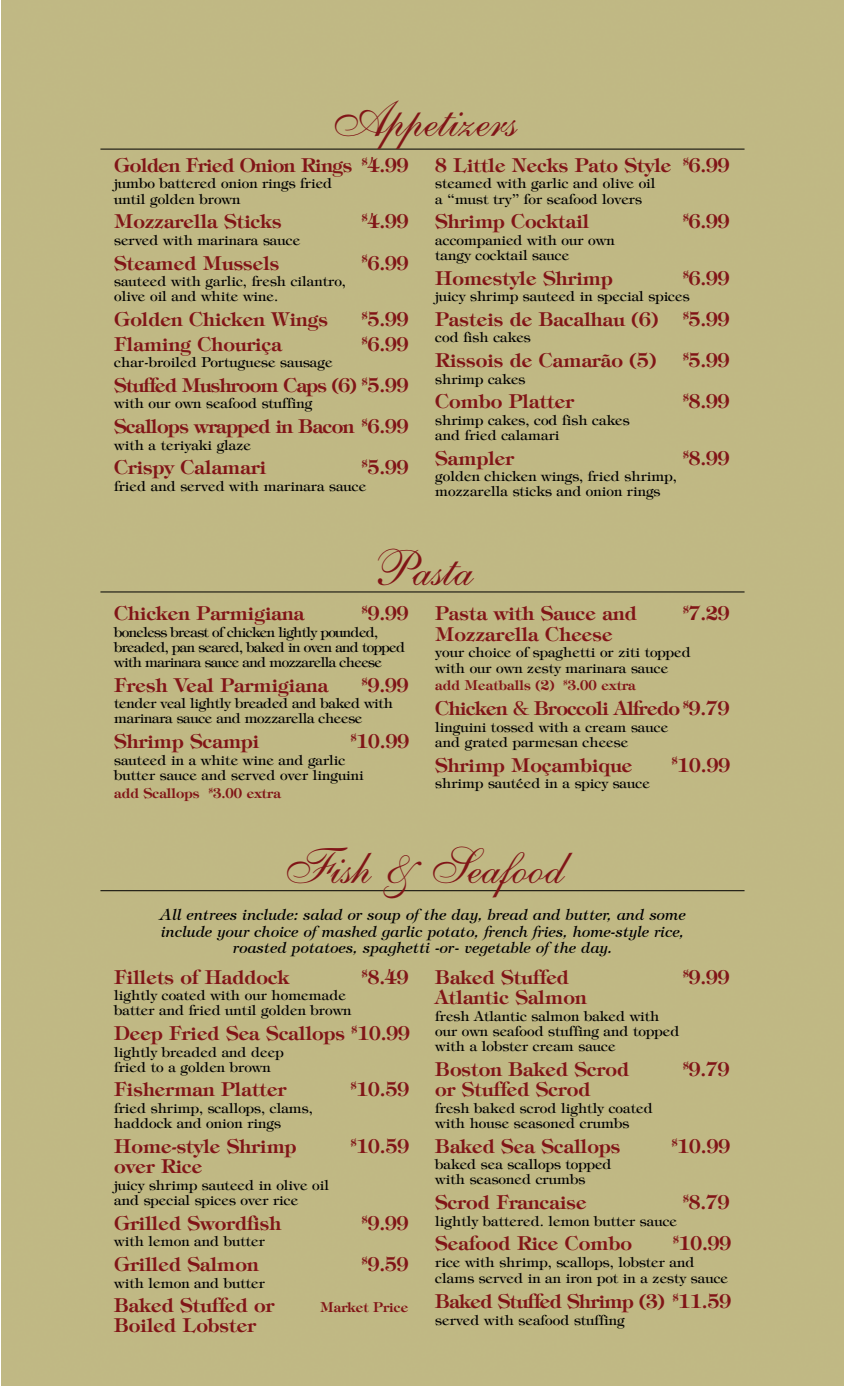
<style>
.page{position:relative;width:845px;height:1386px;background:#fff}
.page>*{position:absolute;margin:0;border:0;box-sizing:border-box;transform-origin:0 0}
.t1{font:49.52px "Shelley Allegro BT";color:#811517}
.t2{font:600 19.25px "Tiffany";color:#811517}
.t3{font:600 19.25px "Tiffany";letter-spacing:-.03em;color:#811517}
.t4{font:600 19.25px "Tiffany";letter-spacing:-.04em;color:#811517}
.t5{font:600 19.25px "Tiffany";letter-spacing:-.025em;color:#811517}
.t6{font:italic 15.05px/16.4px "Tiffany";color:#000;text-align:center}
.t7{font:13.83px/15px "Tiffany";color:#000}
.t8{font:13.83px/15px "Tiffany";letter-spacing:-.05em;color:#000}
.t9{font:13.83px/15px "Tiffany";letter-spacing:-.025em;color:#000}
.t10{font:600 13.83px "Tiffany";color:#811517}
</style>
<div class="page">
<div style="left:1px;top:0;width:842px;height:1386px;background:#c0b884"></div>
<hr style="left:100px;top:149px;width:644px;height:1px;background:#000">
<hr style="left:100px;top:591px;width:644px;height:1px;background:#000">
<hr style="left:100px;top:890px;width:644px;height:1px;background:#000">
<h1 class="t1" style="left:327px;top:106px;width:191px">Appetizers</h1>
<h2 class="t5" style="left:114px;top:157px;width:296px">Golden Fried Onion Rings <sup>$</sup>4.99</h2>
<p class="t7" style="left:114px;top:177px;width:219px">jumbo battered onion rings fried until golden brown</p>
<h2 class="t2" style="left:114px;top:214px;width:169px">Mozzarella Sticks</h2>
<h2 class="t2" style="left:362px;top:214px;width:48px"><sup>$</sup>4.99</h2>
<p class="t7" style="left:114px;top:234px;width:187px">served with marinara sauce</p>
<h2 class="t2" style="left:114px;top:255px;width:167px">Steamed Mussels</h2>
<h2 class="t2" style="left:362px;top:255px;width:48px"><sup>$</sup>6.99</h2>
<p class="t7" style="left:114px;top:275px;width:233px">sauteed with garlic, fresh cilantro, olive oil and white wine.</p>
<h2 class="t2" style="left:114px;top:311px;width:215px">Golden Chicken Wings</h2>
<h2 class="t2" style="left:362px;top:311px;width:48px"><sup>$</sup>5.99</h2>
<h2 class="t2" style="left:114px;top:336px;width:169px">Flaming Chouriça</h2>
<h2 class="t2" style="left:362px;top:336px;width:48px"><sup>$</sup>6.99</h2>
<p class="t7" style="left:114px;top:356px;width:220px">char-broiled Portuguese sausage</p>
<h2 class="t4" style="left:114px;top:377px;width:296px">Stuffed Mushroom Caps (6) <sup>$</sup>5.99</h2>
<p class="t7" style="left:114px;top:397px;width:200px">with our own seafood stuffing</p>
<h2 class="t3" style="left:114px;top:419px;width:296px">Scallops wrapped in Bacon <sup>$</sup>6.99</h2>
<p class="t7" style="left:114px;top:438px;width:138px">with a teriyaki glaze</p>
<h2 class="t2" style="left:114px;top:460px;width:153px">Crispy Calamari</h2>
<h2 class="t2" style="left:362px;top:460px;width:48px"><sup>$</sup>5.99</h2>
<p class="t7" style="left:114px;top:480px;width:253px">fried and served with marinara sauce</p>
<h2 class="t2" style="left:435px;top:157px;width:296px">8 Little Necks Pato Style <sup>$</sup>6.99</h2>
<p class="t7" style="left:435px;top:177px;width:222px">steamed with garlic and olive oil a “must try” for seafood lovers</p>
<h2 class="t2" style="left:435px;top:214px;width:155px">Shrimp Cocktail</h2>
<h2 class="t2" style="left:682px;top:214px;width:48px"><sup>$</sup>6.99</h2>
<p class="t7" style="left:435px;top:234px;width:181px">accompanied with our own tangy cocktail sauce</p>
<h2 class="t2" style="left:435px;top:270px;width:179px">Homestyle Shrimp</h2>
<h2 class="t2" style="left:682px;top:270px;width:48px"><sup>$</sup>6.99</h2>
<p class="t7" style="left:435px;top:290px;width:256px">juicy shrimp sauteed in special spices</p>
<h2 class="t2" style="left:435px;top:311px;width:224px">Pasteis de Bacalhau (6)</h2>
<h2 class="t2" style="left:682px;top:311px;width:48px"><sup>$</sup>5.99</h2>
<p class="t7" style="left:435px;top:331px;width:97px">cod fish cakes</p>
<h2 class="t2" style="left:435px;top:353px;width:222px">Rissois de Camarão (5)</h2>
<h2 class="t2" style="left:682px;top:353px;width:48px"><sup>$</sup>5.99</h2>
<p class="t7" style="left:435px;top:372px;width:92px">shrimp cakes</p>
<h2 class="t2" style="left:435px;top:394px;width:140px">Combo Platter</h2>
<h2 class="t2" style="left:682px;top:394px;width:48px"><sup>$</sup>8.99</h2>
<p class="t7" style="left:435px;top:414px;width:196px">shrimp cakes, cod fish cakes and fried calamari</p>
<h2 class="t2" style="left:435px;top:450px;width:80px">Sampler</h2>
<h2 class="t2" style="left:682px;top:450px;width:48px"><sup>$</sup>8.99</h2>
<p class="t7" style="left:435px;top:470px;width:243px">golden chicken wings, fried shrimp, mozzarella sticks and onion rings</p>
<h1 class="t1" style="left:371px;top:554px;width:104px">Pasta</h1>
<h2 class="t2" style="left:114px;top:606px;width:192px">Chicken Parmigiana</h2>
<h2 class="t2" style="left:362px;top:606px;width:48px"><sup>$</sup>9.99</h2>
<p class="t8" style="left:114px;top:626px;width:292px">boneless breast of chicken lightly pounded, breaded, pan seared, baked in oven and topped with marinara sauce and mozzarella cheese</p>
<h2 class="t2" style="left:114px;top:677px;width:215px">Fresh Veal Parmigiana</h2>
<h2 class="t2" style="left:362px;top:677px;width:48px"><sup>$</sup>9.99</h2>
<p class="t9" style="left:114px;top:697px;width:280px">tender veal lightly breaded and baked with marinara sauce and mozzarella cheese</p>
<h2 class="t2" style="left:114px;top:734px;width:147px">Shrimp Scampi</h2>
<h2 class="t2" style="left:350px;top:734px;width:60px"><sup>$</sup>10.99</h2>
<p class="t7" style="left:114px;top:753px;width:251px">sauteed in a white wine and garlic butter sauce and served over linguini</p>
<p class="t10" style="left:114px;top:787px;width:168px">add Scallops <sup>$</sup>3.00 extra</p>
<h2 class="t2" style="left:435px;top:606px;width:203px">Pasta with Sauce and</h2>
<h2 class="t2" style="left:682px;top:606px;width:48px"><sup>$</sup>7.29</h2>
<h2 class="t2" style="left:435px;top:626px;width:179px">Mozzarella Cheese</h2>
<p class="t7" style="left:435px;top:646px;width:257px">your choice of spaghetti or ziti topped with our own zesty marinara sauce</p>
<p class="t10" style="left:435px;top:680px;width:202px">add Meatballs (2) <sup>$</sup>3.00 extra</p>
<h2 class="t3" style="left:435px;top:701px;width:296px">Chicken &amp; Broccoli Alfredo <sup>$</sup>9.79</h2>
<p class="t7" style="left:435px;top:720px;width:234px">linguini tossed with a cream sauce and grated parmesan cheese</p>
<h2 class="t2" style="left:435px;top:757px;width:199px">Shrimp Moçambique</h2>
<h2 class="t2" style="left:671px;top:757px;width:60px"><sup>$</sup>10.99</h2>
<p class="t7" style="left:435px;top:777px;width:216px">shrimp sautéed in a spicy sauce</p>
<h1 class="t1" style="left:280px;top:853px;width:285px">Fish &amp; Seafood</h1>
<p class="t6" style="left:159px;top:908px;width:527px">All entrees include: salad or soup of the day, bread and butter, and some include your choice of mashed garlic potato, french fries, home-style rice, roasted potatoes, spaghetti -or- vegetable of the day.</p>
<h2 class="t2" style="left:114px;top:969px;width:177px">Fillets of Haddock</h2>
<h2 class="t2" style="left:362px;top:969px;width:48px"><sup>$</sup>8.49</h2>
<p class="t7" style="left:114px;top:989px;width:239px">lightly coated with our homemade batter and fried until golden brown</p>
<h2 class="t2" style="left:114px;top:1025px;width:297px">Deep Fried Sea Scallops <sup>$</sup>10.99</h2>
<p class="t7" style="left:114px;top:1045px;width:171px">lightly breaded and deep fried to a golden brown</p>
<h2 class="t2" style="left:114px;top:1082px;width:173px">Fisherman Platter</h2>
<h2 class="t2" style="left:350px;top:1082px;width:60px"><sup>$</sup>10.59</h2>
<p class="t7" style="left:114px;top:1102px;width:200px">fried shrimp, scallops, clams, haddock and onion rings</p>
<h2 class="t2" style="left:114px;top:1138px;width:184px">Home-style Shrimp</h2>
<h2 class="t2" style="left:350px;top:1138px;width:60px"><sup>$</sup>10.59</h2>
<h2 class="t2" style="left:114px;top:1159px;width:90px">over Rice</h2>
<p class="t7" style="left:114px;top:1179px;width:216px">juicy shrimp sauteed in olive oil and special spices over rice</p>
<h2 class="t2" style="left:114px;top:1215px;width:169px">Grilled Swordfish</h2>
<h2 class="t2" style="left:362px;top:1215px;width:48px"><sup>$</sup>9.99</h2>
<p class="t7" style="left:114px;top:1235px;width:152px">with lemon and butter</p>
<h2 class="t2" style="left:114px;top:1256px;width:146px">Grilled Salmon</h2>
<h2 class="t2" style="left:362px;top:1256px;width:48px"><sup>$</sup>9.59</h2>
<p class="t7" style="left:114px;top:1276px;width:152px">with lemon and butter</p>
<h2 class="t2" style="left:114px;top:1298px;width:162px">Baked Stuffed or</h2>
<p class="t10" style="left:320px;top:1302px;width:90px">Market Price</p>
<h2 class="t2" style="left:114px;top:1317px;width:143px">Boiled Lobster</h2>
<h2 class="t2" style="left:435px;top:969px;width:135px">Baked Stuffed</h2>
<h2 class="t2" style="left:682px;top:969px;width:48px"><sup>$</sup>9.99</h2>
<h2 class="t2" style="left:435px;top:990px;width:153px">Atlantic Salmon</h2>
<p class="t7" style="left:435px;top:1010px;width:245px">fresh Atlantic salmon baked with our own seafood stuffing and topped with a lobster cream sauce</p>
<h2 class="t2" style="left:435px;top:1061px;width:195px">Boston Baked Scrod</h2>
<h2 class="t2" style="left:682px;top:1061px;width:48px"><sup>$</sup>9.79</h2>
<h2 class="t2" style="left:435px;top:1082px;width:157px">or Stuffed Scrod</h2>
<p class="t7" style="left:435px;top:1102px;width:219px">fresh baked scrod lightly coated with house seasoned crumbs</p>
<h2 class="t2" style="left:435px;top:1138px;width:186px">Baked Sea Scallops</h2>
<h2 class="t2" style="left:671px;top:1138px;width:60px"><sup>$</sup>10.99</h2>
<p class="t7" style="left:435px;top:1158px;width:178px">baked sea scallops topped with seasoned crumbs</p>
<h2 class="t2" style="left:435px;top:1195px;width:153px">Scrod Francaise</h2>
<h2 class="t2" style="left:682px;top:1195px;width:48px"><sup>$</sup>8.79</h2>
<p class="t7" style="left:435px;top:1214px;width:243px">lightly battered. lemon butter sauce</p>
<h2 class="t2" style="left:435px;top:1236px;width:198px">Seafood Rice Combo</h2>
<h2 class="t2" style="left:672px;top:1236px;width:60px"><sup>$</sup>10.99</h2>
<p class="t7" style="left:435px;top:1255px;width:294px;line-height:16.4px">rice with shrimp, scallops, lobster and clams served in an iron pot in a zesty sauce</p>
<h2 class="t3" style="left:435px;top:1294px;width:297px">Baked Stuffed Shrimp (3) <sup>$</sup>11.59</h2>
<p class="t7" style="left:435px;top:1313px;width:191px">served with seafood stuffing</p>
</div>
